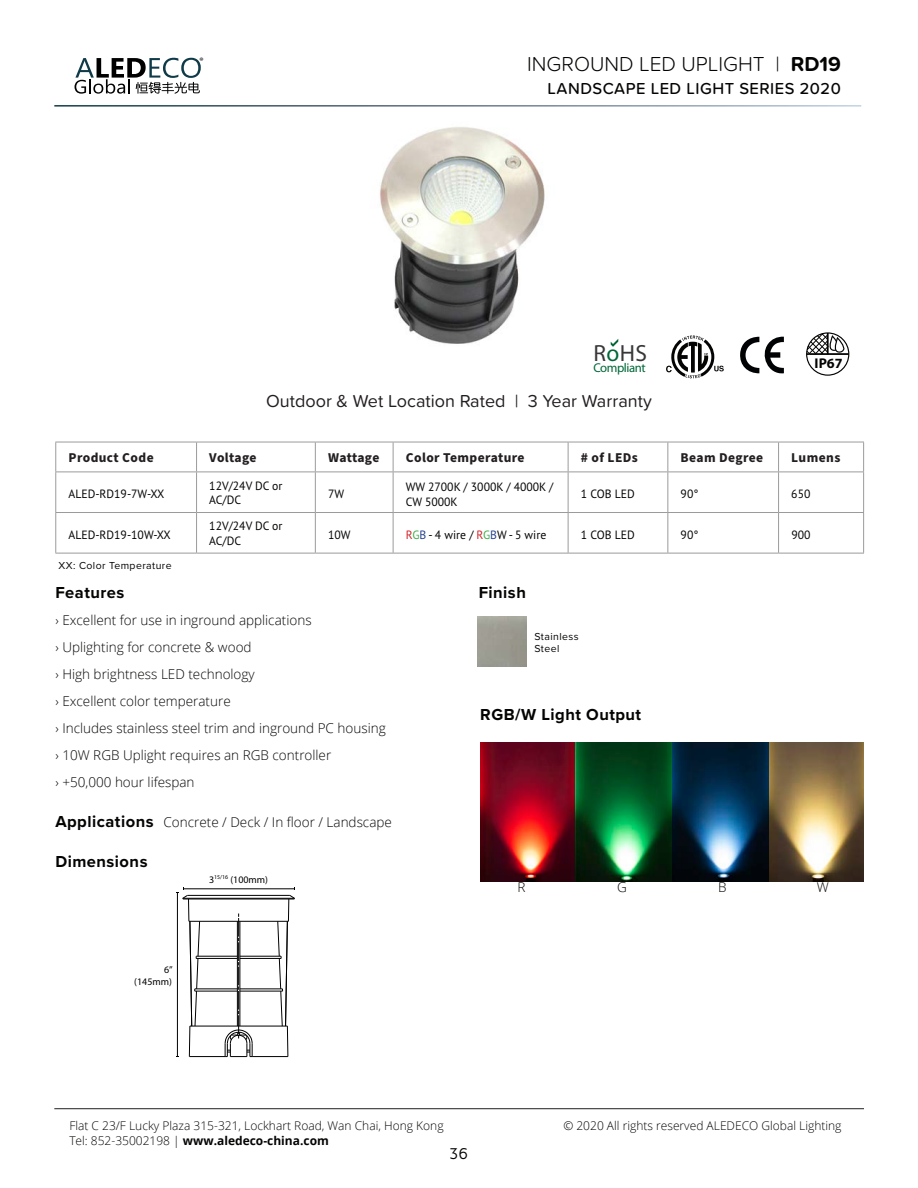
<style>
.page{position:relative;width:918px;height:1188px;background:#fff}
.page>*{position:absolute;margin:0;border:0;box-sizing:border-box;transform-origin:0 0}
.t1{font:23.4px "Myriad Pro";color:#383838}
.t2{font:300 21px "Proxima Soft";color:#040503}
.t3{font:18px "Proxima Soft";color:#231f20}
.t4{font:700 16.5px "Proxima Nova";letter-spacing:.03em;color:#040503}
.t5{font:500 16.5px "Proxima Soft";letter-spacing:.03em;color:#040503}
.t6{font:16.5px "Basic Gothic Pro";color:#040503}
.t7{font:700 14.1px "Myriad Pro";color:#040503}
.t8{font:300 13.5px/27px "Open Sans";color:#040503}
.t9{font:700 13.5px "Source Sans Pro";letter-spacing:.03em;color:#231f20}
.t10{font:700 13.5px "Source Sans Pro";letter-spacing:.01em;color:#231f20}
.t11{font:12.75px "Myriad Pro";letter-spacing:-.035em;color:#006837}
.t12{font:12px/14.4px "PT Sans";color:#040503}
.t13{font:300 12px/15px "Open Sans";color:#040503}
.t14{font:10.5px/12px "Proxima Nova";letter-spacing:.04em;color:#040503}
.t15{font:10.05px/12px "Myriad Pro";color:#000;text-align:right}
.t16{font:9.3px "Myriad Pro";color:#000;scale:1.06 1}
.s1{font-weight:700}
.s2{color:#006837}
.s3{color:#d1232a}
.s4{color:#40ae49}
.s5{color:#253f8e}
.s6{font-family:"Proxima Nova";font-weight:700;font-size:16.5px}
</style>
<div class="page">
<svg style="left:75px;top:58px;width:126px;height:36px"></svg>
<hr style="left:54px;top:1108px;width:810px;height:1px;background:#231f20">
<hr style="left:55px;top:442px;width:142px;height:1px;background:#9c9b9b">
<hr style="left:55px;top:442px;width:1px;height:30px;background:#9c9b9b">
<hr style="left:197px;top:442px;width:118px;height:1px;background:#9c9b9b">
<hr style="left:196px;top:442px;width:1px;height:30px;background:#9c9b9b">
<hr style="left:315px;top:442px;width:78px;height:1px;background:#9c9b9b">
<hr style="left:315px;top:442px;width:1px;height:30px;background:#9c9b9b">
<hr style="left:393px;top:442px;width:175px;height:1px;background:#9c9b9b">
<hr style="left:393px;top:442px;width:1px;height:30px;background:#9c9b9b">
<hr style="left:568px;top:442px;width:100px;height:1px;background:#9c9b9b">
<hr style="left:568px;top:442px;width:1px;height:30px;background:#9c9b9b">
<hr style="left:668px;top:442px;width:111px;height:1px;background:#9c9b9b">
<hr style="left:667px;top:442px;width:1px;height:30px;background:#9c9b9b">
<hr style="left:779px;top:442px;width:85px;height:1px;background:#9c9b9b">
<hr style="left:778px;top:442px;width:1px;height:30px;background:#9c9b9b">
<hr style="left:863px;top:442px;width:1px;height:30px;background:#9c9b9b">
<hr style="left:55px;top:472px;width:142px;height:1px;background:#9c9b9b">
<hr style="left:55px;top:472px;width:1px;height:40px;background:#9c9b9b">
<hr style="left:197px;top:472px;width:118px;height:1px;background:#9c9b9b">
<hr style="left:196px;top:472px;width:1px;height:40px;background:#9c9b9b">
<hr style="left:315px;top:472px;width:78px;height:1px;background:#9c9b9b">
<hr style="left:315px;top:472px;width:1px;height:40px;background:#9c9b9b">
<hr style="left:393px;top:472px;width:175px;height:1px;background:#9c9b9b">
<hr style="left:393px;top:472px;width:1px;height:40px;background:#9c9b9b">
<hr style="left:568px;top:472px;width:100px;height:1px;background:#9c9b9b">
<hr style="left:568px;top:472px;width:1px;height:40px;background:#9c9b9b">
<hr style="left:668px;top:472px;width:111px;height:1px;background:#9c9b9b">
<hr style="left:667px;top:472px;width:1px;height:40px;background:#9c9b9b">
<hr style="left:779px;top:472px;width:85px;height:1px;background:#9c9b9b">
<hr style="left:778px;top:472px;width:1px;height:40px;background:#9c9b9b">
<hr style="left:863px;top:472px;width:1px;height:40px;background:#9c9b9b">
<hr style="left:55px;top:512px;width:142px;height:1px;background:#9c9b9b">
<hr style="left:55px;top:513px;width:1px;height:40px;background:#9c9b9b">
<hr style="left:197px;top:512px;width:118px;height:1px;background:#9c9b9b">
<hr style="left:196px;top:513px;width:1px;height:40px;background:#9c9b9b">
<hr style="left:315px;top:512px;width:78px;height:1px;background:#9c9b9b">
<hr style="left:315px;top:513px;width:1px;height:40px;background:#9c9b9b">
<hr style="left:393px;top:512px;width:175px;height:1px;background:#9c9b9b">
<hr style="left:393px;top:513px;width:1px;height:40px;background:#9c9b9b">
<hr style="left:568px;top:512px;width:100px;height:1px;background:#9c9b9b">
<hr style="left:568px;top:513px;width:1px;height:40px;background:#9c9b9b">
<hr style="left:668px;top:512px;width:111px;height:1px;background:#9c9b9b">
<hr style="left:667px;top:513px;width:1px;height:40px;background:#9c9b9b">
<hr style="left:779px;top:512px;width:85px;height:1px;background:#9c9b9b">
<hr style="left:778px;top:513px;width:1px;height:40px;background:#9c9b9b">
<hr style="left:863px;top:513px;width:1px;height:40px;background:#9c9b9b">
<hr style="left:55px;top:553px;width:142px;height:1px;background:#9c9b9b">
<hr style="left:197px;top:553px;width:118px;height:1px;background:#9c9b9b">
<hr style="left:315px;top:553px;width:78px;height:1px;background:#9c9b9b">
<hr style="left:393px;top:553px;width:175px;height:1px;background:#9c9b9b">
<hr style="left:568px;top:553px;width:100px;height:1px;background:#9c9b9b">
<hr style="left:668px;top:553px;width:111px;height:1px;background:#9c9b9b">
<hr style="left:779px;top:553px;width:85px;height:1px;background:#9c9b9b">
<hr style="left:187px;top:895px;width:103px;height:1px;background:#000">
<hr style="left:183px;top:899px;width:111px;height:1px;background:#000">
<hr style="left:183px;top:898px;width:111px;height:1px;background:#000">
<hr style="left:252px;top:1056px;width:36px;height:1px;background:#000">
<hr style="left:189px;top:921px;width:99px;height:1px;background:#000">
<hr style="left:196px;top:956px;width:41px;height:1px;background:#000">
<hr style="left:196px;top:958px;width:41px;height:1px;background:#000">
<hr style="left:195px;top:991px;width:42px;height:1px;background:#000">
<hr style="left:195px;top:989px;width:42px;height:1px;background:#000">
<hr style="left:240px;top:991px;width:43px;height:1px;background:#000">
<hr style="left:240px;top:989px;width:42px;height:1px;background:#000">
<hr style="left:240px;top:958px;width:41px;height:1px;background:#000">
<hr style="left:240px;top:956px;width:41px;height:1px;background:#000">
<hr style="left:189px;top:1056px;width:36px;height:1px;background:#000">
<hr style="left:190px;top:1026px;width:97px;height:1px;background:#000">
<svg style="left:225px;top:913px;width:28px;height:144px"></svg>
<hr style="left:183px;top:889px;width:111px;height:1px;background:#000">
<svg style="left:277px;top:888px;width:18px;height:169px"></svg>
<svg style="left:176px;top:888px;width:24px;height:169px"></svg>
<img style="left:480px;top:742px;width:384px;height:140px">
<img style="left:380px;top:127px;width:165px;height:217px">
<svg style="left:806px;top:332px;width:44px;height:44px"></svg>
<svg style="left:740px;top:336px;width:44px;height:38px"></svg>
<svg style="left:666px;top:336px;width:58px;height:42px"></svg>
<svg style="left:611px;top:339px;width:7px;height:8px"></svg>
<p class="t16" style="left:199px;top:55px;width:5px">®</p>
<p class="t2" style="left:527px;top:48px;width:315px">INGROUND LED UPLIGHT | <span class="s1">RD19</span></p>
<p class="t5" style="left:548px;top:76px;width:295px">LANDSCAPE LED LIGHT SERIES 2020</p>
<p class="t1" style="left:593px;top:339px;width:55px">R<span class="s2">o</span>HS</p>
<p class="t11" style="left:593px;top:359px;width:54px">Compliant</p>
<p class="t3" style="left:266px;top:388px;width:387px">Outdoor &amp; Wet Location Rated | 3 Year Warranty</p>
<p class="t7" style="left:815px;top:354px;width:29px">IP67</p>
<p class="t9" style="left:69px;top:449px;width:87px">Product Code</p>
<p class="t9" style="left:209px;top:449px;width:49px">Voltage</p>
<p class="t10" style="left:328px;top:449px;width:53px">Wattage</p>
<p class="t9" style="left:406px;top:449px;width:120px">Color Temperature</p>
<p class="t9" style="left:581px;top:449px;width:59px"># of LEDs</p>
<p class="t9" style="left:681px;top:449px;width:84px">Beam Degree</p>
<p class="t9" style="left:791px;top:449px;width:51px">Lumens</p>
<p class="t12" style="left:69px;top:487px;width:97px">ALED-RD19-7W-XX</p>
<p class="t12" style="left:209px;top:478px;width:75px">12V/24V DC or<br>AC/DC</p>
<p class="t12" style="left:328px;top:487px;width:18px">7W</p>
<p class="t12" style="left:406px;top:479px;width:149px">WW 2700K / 3000K / 4000K /<br>CW 5000K</p>
<p class="t12" style="left:581px;top:487px;width:55px">1 COB LED</p>
<p class="t12" style="left:681px;top:487px;width:19px">90°</p>
<p class="t12" style="left:791px;top:487px;width:21px">650</p>
<p class="t12" style="left:69px;top:527px;width:104px">ALED-RD19-10W-XX</p>
<p class="t12" style="left:209px;top:519px;width:75px">12V/24V DC or<br>AC/DC</p>
<p class="t12" style="left:328px;top:527px;width:24px">10W</p>
<p class="t12" style="left:406px;top:527px;width:142px"><span class="s3">R</span><span class="s4">G</span><span class="s5">B</span> - 4 wire / <span class="s3">R</span><span class="s4">G</span><span class="s5">B</span>W - 5 wire</p>
<p class="t12" style="left:581px;top:527px;width:55px">1 COB LED</p>
<p class="t12" style="left:681px;top:527px;width:19px">90°</p>
<p class="t12" style="left:791px;top:527px;width:21px">900</p>
<p class="t14" style="left:59px;top:559px;width:115px">XX: Color Temperature</p>
<p class="t4" style="left:55px;top:580px;width:71px">Features</p>
<p class="t8" style="left:55px;top:606px;width:332px">› Excellent for use in inground applications<br>› Uplighting for concrete &amp; wood<br>› High brightness LED technology<br>› Excellent color temperature<br>› Includes stainless steel trim and inground PC housing › 10W RGB Uplight requires an RGB controller<br>› +50,000 hour lifespan</p>
<p class="t8" style="left:55px;top:808px;width:338px"><span class="s6">Applications</span> Concrete / Deck / In floor / Landscape</p>
<p class="t4" style="left:55px;top:849px;width:94px">Dimensions</p>
<p class="t15" style="left:134px;top:964px;width:40px">6” (145mm)</p>
<p class="t15" style="left:209px;top:873px;width:60px">3<sup>15/16</sup> (100mm)</p>
<p class="t4" style="left:479px;top:580px;width:49px">Finish</p>
<p class="t14" style="left:535px;top:630px;width:46px">Stainless<br>Steel</p>
<p class="t4" style="left:480px;top:703px;width:163px">RGB/W Light Output</p>
<p class="t8" style="left:517px;top:873px;width:10px">R</p>
<p class="t8" style="left:617px;top:873px;width:11px">G</p>
<p class="t8" style="left:718px;top:873px;width:10px">B</p>
<p class="t8" style="left:817px;top:873px;width:14px">W</p>
<p class="t13" style="left:69px;top:1118px;width:376px">Flat C 23/F Lucky Plaza 315-321, Lockhart Road, Wan Chai, Hong Kong<br>Tel: 852-35002198 | <span class="s1">www.aledeco-china.com</span></p>
<p class="t13" style="left:563px;top:1118px;width:280px">© 2020 All rights reserved ALEDECO Global Lighting</p>
<p class="t6" style="left:450px;top:1144px;width:20px">36</p>
</div>
